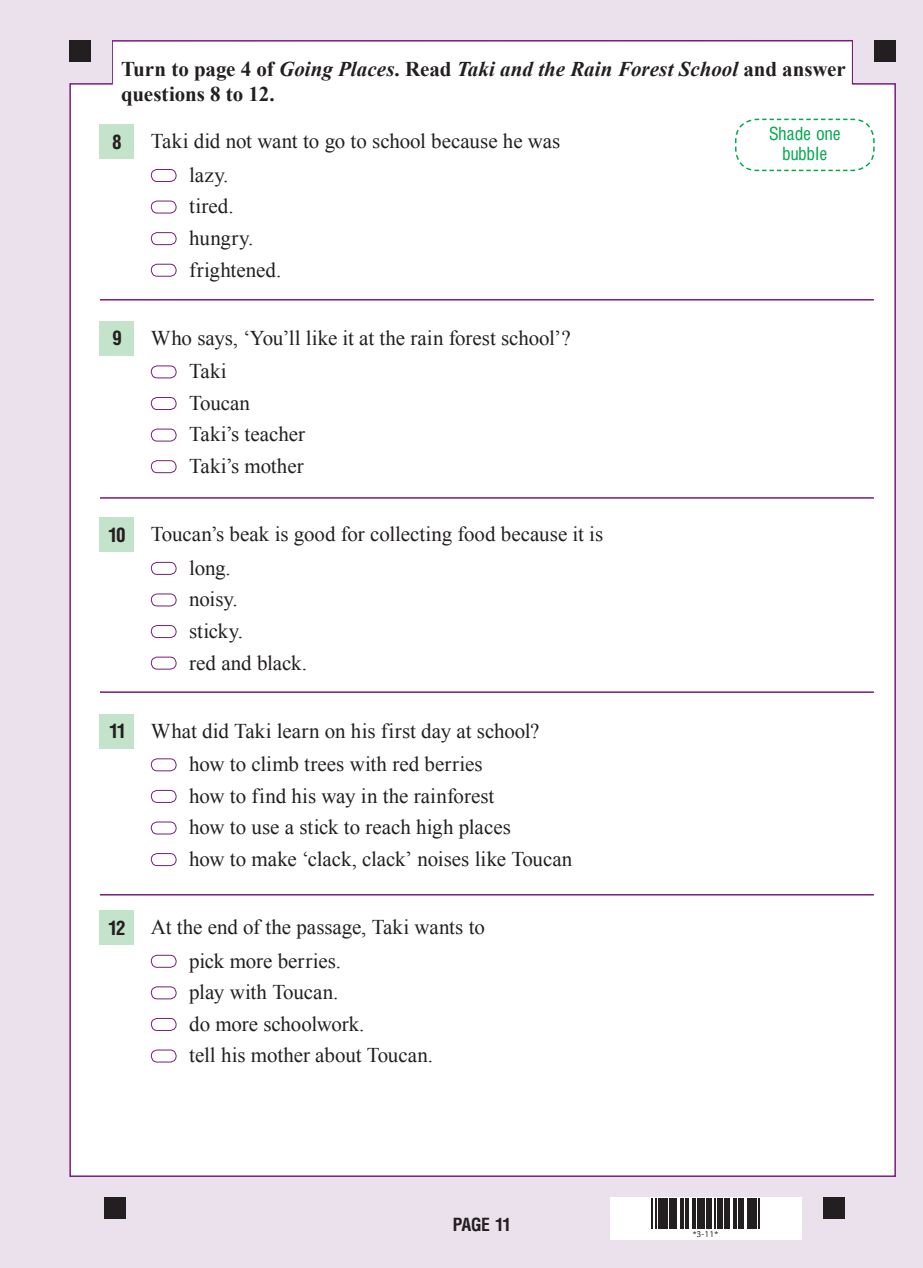
<style>
.page{position:relative;width:923px;height:1268px;background:#eae1ed}
.page>*{position:absolute;margin:0;border:0;box-sizing:border-box;transform-origin:0 0}
.t1{font:21px/31.7px "Times New Roman";color:#231f20}
.t2{font:700 21px/25.2px "Times New Roman";letter-spacing:-.005em;color:#231f20}
.t3{font:700 18px "Hallmarke Cond";color:#231f20}
.t4{font:16.5px/19.8px "Hallmarke Cond";color:#00a94e;text-align:center}
.t5{font:700 16.5px "Hallmarke Cond";letter-spacing:-.015em;color:#231f20}
.t6{font:7.5px "Geneva";color:#231f20}
.s1{font-style:italic}
.s2{font-family:"Hallmarke Cond";font-weight:700;font-size:18px}
</style>
<div class="page">
<div style="left:69px;top:40px;width:827px;height:1137px;background:#fff"></div>
<div style="left:48px;top:19px;width:64px;height:64px;background:#eae1ed"></div>
<div style="left:69px;top:41px;width:21px;height:21px;background:#231f20"></div>
<div style="left:853px;top:19px;width:63px;height:64px;background:#eae1ed"></div>
<div style="left:874px;top:41px;width:21px;height:21px;background:#231f20"></div>
<div style="left:104px;top:1197px;width:21px;height:22px;background:#231f20"></div>
<div style="left:823px;top:1197px;width:21px;height:22px;background:#231f20"></div>
<div style="left:100px;top:125px;width:34px;height:34px;background:#c3e3ca"></div>
<div style="left:151px;top:169px;width:25px;height:12px;background:#fff;border-radius:6px"></div>
<div style="left:151px;top:169px;width:25px;height:13px;border:1px solid #781d7d;border-radius:6px"></div>
<div style="left:151px;top:201px;width:25px;height:12px;background:#fff;border-radius:6px"></div>
<div style="left:151px;top:201px;width:25px;height:12px;border:1px solid #781d7d;border-radius:6px"></div>
<div style="left:151px;top:233px;width:25px;height:12px;background:#fff;border-radius:6px"></div>
<div style="left:151px;top:232px;width:25px;height:13px;border:1px solid #781d7d;border-radius:6px"></div>
<div style="left:151px;top:264px;width:25px;height:12px;background:#fff;border-radius:6px"></div>
<div style="left:151px;top:264px;width:25px;height:13px;border:1px solid #781d7d;border-radius:6px"></div>
<div style="left:100px;top:321px;width:34px;height:34px;background:#c3e3ca"></div>
<div style="left:151px;top:366px;width:25px;height:12px;background:#fff;border-radius:6px"></div>
<div style="left:151px;top:365px;width:25px;height:13px;border:1px solid #781d7d;border-radius:6px"></div>
<div style="left:151px;top:397px;width:25px;height:12px;background:#fff;border-radius:6px"></div>
<div style="left:151px;top:397px;width:25px;height:13px;border:1px solid #781d7d;border-radius:6px"></div>
<div style="left:151px;top:429px;width:25px;height:12px;background:#fff;border-radius:6px"></div>
<div style="left:151px;top:429px;width:25px;height:12px;border:1px solid #781d7d;border-radius:6px"></div>
<div style="left:151px;top:461px;width:25px;height:12px;background:#fff;border-radius:6px"></div>
<div style="left:151px;top:460px;width:25px;height:13px;border:1px solid #781d7d;border-radius:6px"></div>
<div style="left:100px;top:517px;width:34px;height:34px;background:#c3e3ca"></div>
<div style="left:151px;top:562px;width:25px;height:12px;background:#fff;border-radius:6px"></div>
<div style="left:151px;top:562px;width:25px;height:13px;border:1px solid #781d7d;border-radius:6px"></div>
<div style="left:151px;top:594px;width:25px;height:12px;background:#fff;border-radius:6px"></div>
<div style="left:151px;top:593px;width:25px;height:13px;border:1px solid #781d7d;border-radius:6px"></div>
<div style="left:151px;top:625px;width:25px;height:12px;background:#fff;border-radius:6px"></div>
<div style="left:151px;top:625px;width:25px;height:13px;border:1px solid #781d7d;border-radius:6px"></div>
<div style="left:151px;top:657px;width:25px;height:12px;background:#fff;border-radius:6px"></div>
<div style="left:151px;top:657px;width:25px;height:12px;border:1px solid #781d7d;border-radius:6px"></div>
<div style="left:100px;top:714px;width:34px;height:34px;background:#c3e3ca"></div>
<div style="left:151px;top:759px;width:25px;height:12px;background:#fff;border-radius:6px"></div>
<div style="left:151px;top:758px;width:25px;height:13px;border:1px solid #781d7d;border-radius:6px"></div>
<div style="left:151px;top:790px;width:25px;height:12px;background:#fff;border-radius:6px"></div>
<div style="left:151px;top:790px;width:25px;height:13px;border:1px solid #781d7d;border-radius:6px"></div>
<div style="left:151px;top:822px;width:25px;height:12px;background:#fff;border-radius:6px"></div>
<div style="left:151px;top:821px;width:25px;height:13px;border:1px solid #781d7d;border-radius:6px"></div>
<div style="left:151px;top:853px;width:25px;height:12px;background:#fff;border-radius:6px"></div>
<div style="left:151px;top:853px;width:25px;height:13px;border:1px solid #781d7d;border-radius:6px"></div>
<div style="left:100px;top:910px;width:34px;height:34px;background:#c3e3ca"></div>
<div style="left:151px;top:955px;width:25px;height:12px;background:#fff;border-radius:6px"></div>
<div style="left:151px;top:955px;width:25px;height:12px;border:1px solid #781d7d;border-radius:6px"></div>
<div style="left:151px;top:987px;width:25px;height:12px;background:#fff;border-radius:6px"></div>
<div style="left:151px;top:986px;width:25px;height:13px;border:1px solid #781d7d;border-radius:6px"></div>
<div style="left:151px;top:1018px;width:25px;height:12px;background:#fff;border-radius:6px"></div>
<div style="left:151px;top:1018px;width:25px;height:13px;border:1px solid #781d7d;border-radius:6px"></div>
<div style="left:151px;top:1050px;width:25px;height:12px;background:#fff;border-radius:6px"></div>
<div style="left:151px;top:1049px;width:25px;height:13px;border:1px solid #781d7d;border-radius:6px"></div>
<svg style="left:734px;top:118px;width:141px;height:54px"></svg>
<hr style="left:100px;top:299px;width:774px;height:1px;background:#781d7d">
<hr style="left:100px;top:497px;width:774px;height:2px;background:#781d7d">
<hr style="left:100px;top:691px;width:774px;height:2px;background:#781d7d">
<hr style="left:100px;top:894px;width:774px;height:1px;background:#781d7d">
<svg style="left:610px;top:1197px;width:191px;height:43px;fill:#fff"></svg>
<hr style="left:651px;top:1198px;width:1px;height:31px;background:#231f20">
<hr style="left:655px;top:1198px;width:2px;height:31px;background:#231f20">
<hr style="left:658px;top:1198px;width:3px;height:31px;background:#231f20">
<hr style="left:662px;top:1198px;width:3px;height:31px;background:#231f20">
<hr style="left:667px;top:1198px;width:1px;height:31px;background:#231f20">
<hr style="left:669px;top:1198px;width:3px;height:31px;background:#231f20">
<hr style="left:674px;top:1198px;width:3px;height:31px;background:#231f20">
<hr style="left:680px;top:1198px;width:1px;height:31px;background:#231f20">
<hr style="left:682px;top:1198px;width:2px;height:31px;background:#231f20">
<hr style="left:685px;top:1198px;width:1px;height:31px;background:#231f20">
<hr style="left:688px;top:1198px;width:1px;height:31px;background:#231f20">
<hr style="left:692px;top:1198px;width:1px;height:31px;background:#231f20">
<hr style="left:694px;top:1198px;width:2px;height:31px;background:#231f20">
<hr style="left:697px;top:1198px;width:3px;height:31px;background:#231f20">
<hr style="left:701px;top:1198px;width:4px;height:31px;background:#231f20">
<hr style="left:706px;top:1198px;width:3px;height:31px;background:#231f20">
<hr style="left:710px;top:1198px;width:1px;height:31px;background:#231f20">
<hr style="left:715px;top:1198px;width:1px;height:31px;background:#231f20">
<hr style="left:717px;top:1198px;width:1px;height:31px;background:#231f20">
<hr style="left:720px;top:1198px;width:3px;height:31px;background:#231f20">
<hr style="left:724px;top:1198px;width:3px;height:31px;background:#231f20">
<hr style="left:729px;top:1198px;width:1px;height:31px;background:#231f20">
<hr style="left:733px;top:1198px;width:1px;height:31px;background:#231f20">
<hr style="left:735px;top:1198px;width:2px;height:31px;background:#231f20">
<hr style="left:738px;top:1198px;width:3px;height:31px;background:#231f20">
<hr style="left:742px;top:1198px;width:2px;height:31px;background:#231f20">
<hr style="left:747px;top:1198px;width:1px;height:31px;background:#231f20">
<hr style="left:749px;top:1198px;width:3px;height:31px;background:#231f20">
<hr style="left:754px;top:1198px;width:3px;height:31px;background:#231f20">
<hr style="left:758px;top:1198px;width:1px;height:31px;background:#231f20">
<div style="left:651px;top:1229px;width:110px;height:10px;background:#fff"></div>
<p class="t2" style="left:121px;top:57px;width:726px">Turn to page 4 of <span class="s1">Going Places</span>. Read <span class="s1">Taki and the Rain Forest School</span> and answer questions 8 to 12.</p>
<p class="t3" style="left:112px;top:134px;width:11px">8</p>
<p class="t1" style="left:189px;top:124px;width:373px;line-height:33.8px;text-indent:-38px">Taki did not want to go to school because he was lazy.</p>
<p class="t1" style="left:189px;top:190px;width:94px">tired. hungry. frightened.</p>
<p class="t3" style="left:112px;top:331px;width:11px">9</p>
<p class="t1" style="left:189px;top:321px;width:383px;line-height:33.8px;text-indent:-38px">Who says, ‘You’ll like it at the rain forest school’?<br>Taki</p>
<p class="t1" style="left:189px;top:387px;width:117px">Toucan<br>Taki’s teacher<br>Taki’s mother</p>
<p class="t1" style="left:189px;top:517px;width:415px;line-height:33.8px;text-indent:-81px"><span class="s2">10</span> Toucan’s beak is good for collecting food because it is long.</p>
<p class="t1" style="left:189px;top:583px;width:119px">noisy.<br>sticky.<br>red and black.</p>
<p class="t1" style="left:189px;top:713px;width:352px;line-height:33.8px;text-indent:-80px"><span class="s2">11</span> What did Taki learn on his first day at school? how to climb trees with red berries</p>
<p class="t1" style="left:189px;top:780px;width:385px">how to find his way in the rainforest<br>how to use a stick to reach high places<br>how to make ‘clack, clack’ noises like Toucan</p>
<p class="t1" style="left:189px;top:910px;width:297px;line-height:33.8px;text-indent:-81px"><span class="s2">12</span> At the end of the passage, Taki wants to pick more berries.</p>
<p class="t1" style="left:189px;top:976px;width:245px">play with Toucan.<br>do more schoolwork.<br>tell his mother about Toucan.</p>
<p class="t5" style="left:453px;top:1217px;width:58px">PAGE 11</p>
<p class="t4" style="left:769px;top:125px;width:73px">Shade one bubble</p>
<p class="t6" style="left:693px;top:1230px;width:27px">*3-11*</p>
</div>
